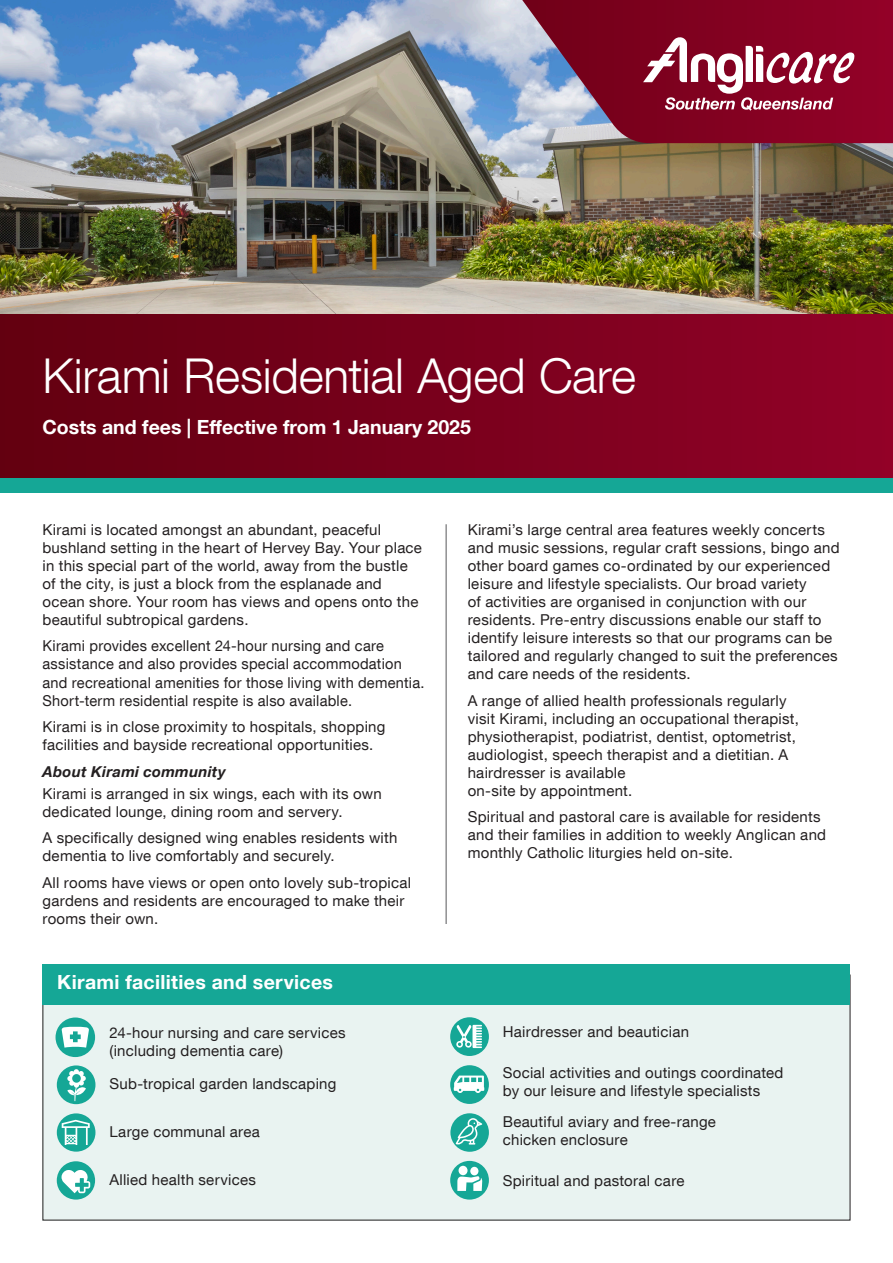
<style>
.page{position:relative;width:893px;height:1263px;background:#fff}
.page>*{position:absolute;margin:0;border:0;box-sizing:border-box;transform-origin:0 0}
.t1{font:300 48px "Helvetica Neue LT Com";letter-spacing:-.005em;color:#fff}
.t2{font:700 19.5px "Helvetica Neue LT Com";color:#fff}
.t3{font:15px/18px "Helvetica Neue LT Com";letter-spacing:.015em;color:#231f20}
.t4{font:italic 700 15px "Helvetica Neue LT Com";letter-spacing:.02em;color:#231f20}
</style>
<div class="page">
<div style="left:43px;top:975px;width:807px;height:245px;background:#e9f3f1"></div>
<hr style="left:446px;top:524px;width:1px;height:400px;background:#57585a">
<div style="left:56px;top:1017px;width:39px;height:40px;background:#15a796;border-radius:50%"></div>
<svg style="left:62px;top:1026px;width:27px;height:21px"></svg>
<div style="left:43px;top:964px;width:807px;height:40px;background:#15a796"></div>
<div style="left:57px;top:1065px;width:38px;height:39px;background:#15a796;border-radius:50%"></div>
<svg style="left:67px;top:1069px;width:19px;height:32px"></svg>
<div style="left:57px;top:1161px;width:38px;height:38px;background:#15a796;border-radius:50%"></div>
<svg style="left:61px;top:1170px;width:29px;height:23px"></svg>
<div style="left:450px;top:1113px;width:39px;height:39px;background:#15a796;border-radius:50%"></div>
<div style="left:450px;top:1065px;width:39px;height:39px;background:#15a796;border-radius:50%"></div>
<div style="left:57px;top:1113px;width:38px;height:39px;background:#15a796;border-radius:50%"></div>
<svg style="left:62px;top:1120px;width:28px;height:25px"></svg>
<div style="left:450px;top:1017px;width:39px;height:39px;background:#15a796;border-radius:50%"></div>
<img style="left:0;top:0;width:893px;height:315px">
<div style="left:450px;top:1161px;width:39px;height:38px;background:#15a796;border-radius:50%"></div>
<div style="left:0;top:315px;width:893px;height:170px;background:linear-gradient(to right,#620010,#910128)"></div>
<div style="left:0;top:478px;width:893px;height:15px;background:#15a796"></div>
<svg style="left:522px;top:0;width:371px;height:143px;background:#8c2745"></svg>
<svg style="left:643px;top:37px;width:212px;height:74px"></svg>
<svg style="left:456px;top:1118px;width:26px;height:26px"></svg>
<svg style="left:454px;top:1075px;width:30px;height:18px"></svg>
<svg style="left:456px;top:1025px;width:26px;height:23px"></svg>
<svg style="left:457px;top:1176px;width:25px;height:15px"></svg>
<div style="left:459px;top:1166px;width:9px;height:9px;background:#fff;border-radius:50%"></div>
<div style="left:470px;top:1167px;width:8px;height:8px;background:#fff;border-radius:50%"></div>
<p class="t1" style="left:43px;top:347px;width:595px">Kirami Residential Aged Care</p>
<p class="t2" style="left:43px;top:415px;width:430px">Costs and fees | Effective from 1 January 2025</p>
<p class="t3" style="left:43px;top:520px;width:381px">Kirami is located amongst an abundant, peaceful bushland setting in the heart of Hervey Bay. Your place in this special part of the world, away from the bustle of the city, is just a block from the esplanade and ocean shore. Your room has views and opens onto the beautiful subtropical gardens.</p>
<p class="t3" style="left:43px;top:637px;width:384px">Kirami provides excellent 24-hour nursing and care assistance and also provides special accommodation and recreational amenities for those living with dementia.<br>Short-term residential respite is also available.</p>
<p class="t3" style="left:43px;top:717px;width:344px">Kirami is in close proximity to hospitals, shopping facilities and bayside recreational opportunities.</p>
<p class="t4" style="left:43px;top:762px;width:185px">About Kirami community</p>
<p class="t3" style="left:43px;top:784px;width:341px">Kirami is arranged in six wings, each with its own dedicated lounge, dining room and servery.</p>
<p class="t3" style="left:43px;top:828px;width:356px">A specifically designed wing enables residents with dementia to live comfortably and securely.</p>
<p class="t3" style="left:43px;top:873px;width:370px">All rooms have views or open onto lovely sub-tropical gardens and residents are encouraged to make their rooms their own.</p>
<p class="t2" style="left:57px;top:970px;width:277px">Kirami facilities and services</p>
<p class="t3" style="left:109px;top:1024px;width:238px">24-hour nursing and care services (including dementia care)</p>
<p class="t3" style="left:109px;top:1074px;width:228px">Sub-tropical garden landscaping</p>
<p class="t3" style="left:109px;top:1122px;width:152px">Large communal area</p>
<p class="t3" style="left:109px;top:1170px;width:148px">Allied health services</p>
<p class="t3" style="left:468px;top:520px;width:374px">Kirami’s large central area features weekly concerts and music sessions, regular craft sessions, bingo and other board games co-ordinated by our experienced leisure and lifestyle specialists. Our broad variety<br>of activities are organised in conjunction with our residents. Pre-entry discussions enable our staff to identify leisure interests so that our programs can be tailored and regularly changed to suit the preferences and care needs of the residents.</p>
<p class="t3" style="left:468px;top:691px;width:333px">A range of allied health professionals regularly visit Kirami, including an occupational therapist, physiotherapist, podiatrist, dentist, optometrist, audiologist, speech therapist and a dietitian. A hairdresser is available<br>on-site by appointment.</p>
<p class="t3" style="left:468px;top:807px;width:360px">Spiritual and pastoral care is available for residents and their families in addition to weekly Anglican and monthly Catholic liturgies held on-site.</p>
<p class="t3" style="left:503px;top:1022px;width:188px">Hairdresser and beautician</p>
<p class="t3" style="left:503px;top:1063px;width:282px">Social activities and outings coordinated by our leisure and lifestyle specialists</p>
<p class="t3" style="left:503px;top:1112px;width:215px">Beautiful aviary and free-range chicken enclosure</p>
<p class="t3" style="left:503px;top:1172px;width:183px">Spiritual and pastoral care</p>
</div>
